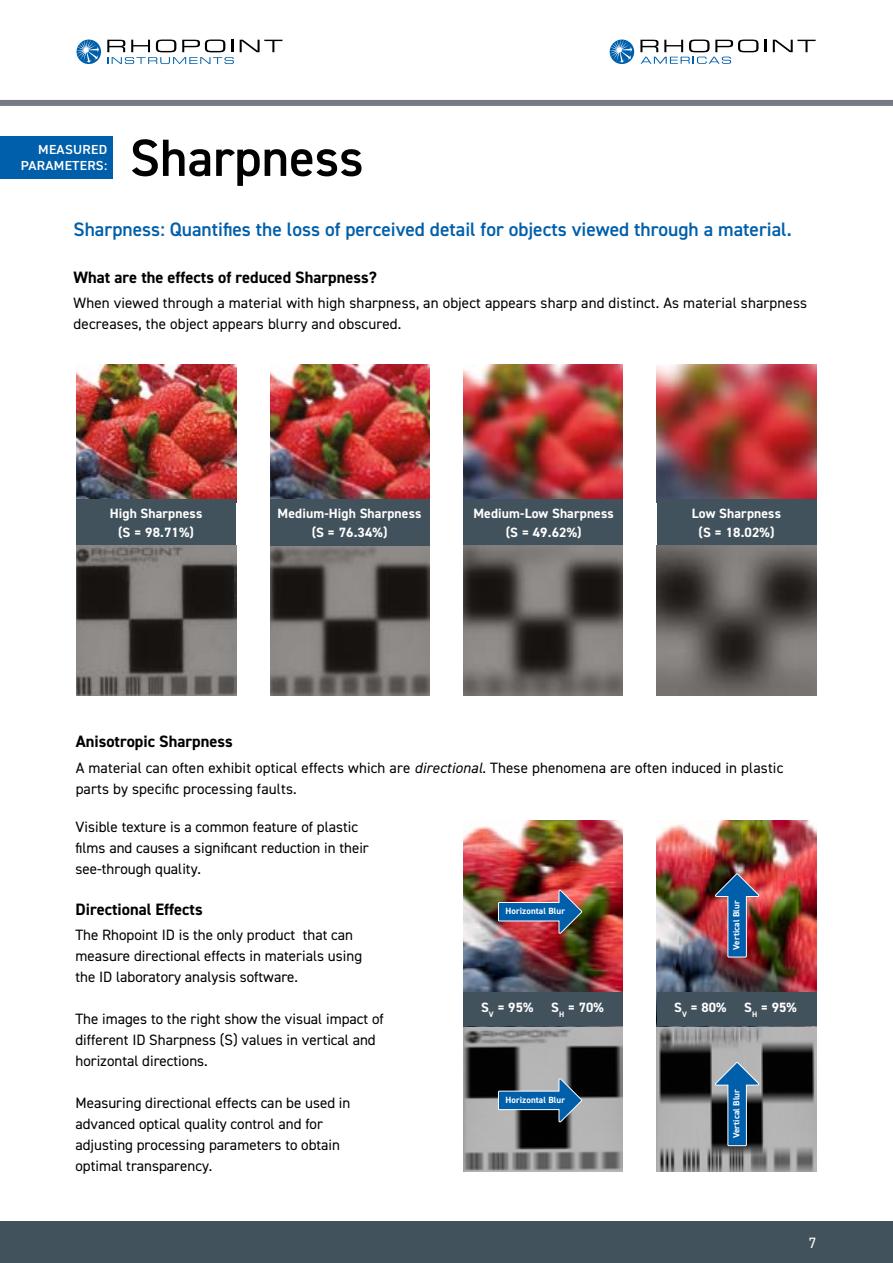
<style>
.page{position:relative;width:893px;height:1263px;background:#fff}
.page>*{position:absolute;margin:0;border:0;box-sizing:border-box;transform-origin:0 0}
.t1{font:600 52.5px "DIN2014";color:#000}
.t2{font:600 19.5px "DIN2014";color:#005faa}
.t3{font:700 16.5px "DIN2014";color:#000}
.t4{font:15px/21px "DIN2014";color:#000}
.t5{font:15px "DIN2014";color:#fff}
.t6{font:700 13.5px/19.5px "DIN2014";letter-spacing:.01em;color:#fff;text-align:center}
.t7{font:600 13.05px/15.6px "DIN2014";letter-spacing:.02em;color:#fff;text-align:right;scale:1.04 1}
.t8{font:700 9px "DIN2014";letter-spacing:.01em;color:#fff}
.s1{font-style:italic}
</style>
<div class="page">
<div style="left:0;top:100px;width:893px;height:6px;background:#747b84"></div>
<svg style="left:240px;top:40px;width:42px;height:12px"></svg>
<svg style="left:107px;top:40px;width:127px;height:24px"></svg>
<svg style="left:77px;top:40px;width:24px;height:24px"></svg>
<svg style="left:77px;top:40px;width:22px;height:23px"></svg>
<svg style="left:764px;top:40px;width:2px;height:12px"></svg>
<svg style="left:773px;top:40px;width:43px;height:12px"></svg>
<svg style="left:610px;top:40px;width:24px;height:24px"></svg>
<svg style="left:610px;top:40px;width:22px;height:23px"></svg>
<svg style="left:640px;top:40px;width:118px;height:24px"></svg>
<div style="left:0;top:1221px;width:893px;height:42px;background:#42525c"></div>
<img style="left:77px;top:364px;width:159px;height:136px">
<img style="left:270px;top:364px;width:159px;height:136px">
<img style="left:463px;top:364px;width:160px;height:136px">
<img style="left:657px;top:364px;width:159px;height:136px">
<div style="left:77px;top:500px;width:159px;height:46px;background:#42525c"></div>
<div style="left:270px;top:500px;width:159px;height:46px;background:#42525c"></div>
<div style="left:463px;top:500px;width:160px;height:46px;background:#42525c"></div>
<div style="left:657px;top:500px;width:159px;height:46px;background:#42525c"></div>
<img style="left:77px;top:546px;width:159px;height:149px">
<img style="left:270px;top:546px;width:159px;height:149px">
<img style="left:463px;top:546px;width:160px;height:149px">
<img style="left:657px;top:546px;width:160px;height:149px">
<img style="left:463px;top:821px;width:160px;height:350px">
<img style="left:657px;top:821px;width:159px;height:350px">
<div style="left:463px;top:993px;width:160px;height:33px;background:#42525c"></div>
<div style="left:657px;top:993px;width:159px;height:33px;background:#42525c"></div>
<img style="left:498px;top:889px;width:85px;height:45px">
<svg style="left:498px;top:1078px;width:85px;height:45px;background:#406684"></svg>
<img style="left:714px;top:873px;width:45px;height:85px">
<svg style="left:714px;top:1061px;width:45px;height:85px;background:#375e7c"></svg>
<div style="left:0;top:136px;width:113px;height:43px;background:#005faa"></div>
<h1 class="t1" style="left:130px;top:123px;width:235px">Sharpness</h1>
<h2 class="t2" style="left:74px;top:216px;width:720px">Sharpness: Quantifies the loss of perceived detail for objects viewed through a material.</h2>
<p class="t3" style="left:74px;top:266px;width:305px">What are the effects of reduced Sharpness?</p>
<p class="t4" style="left:74px;top:292px;width:735px">When viewed through a material with high sharpness, an object appears sharp and distinct. As material sharpness decreases, the object appears blurry and obscured.</p>
<p class="t7" style="left:21px;top:141px;width:85px">MEASURED<br>PARAMETERS:</p>
<p class="t6" style="left:110px;top:503px;width:94px">High Sharpness (S = 98.71%)</p>
<p class="t6" style="left:278px;top:503px;width:145px">Medium-High Sharpness (S = 76.34%)</p>
<p class="t6" style="left:473px;top:503px;width:142px">Medium-Low Sharpness (S = 49.62%)</p>
<p class="t6" style="left:692px;top:503px;width:91px">Low Sharpness (S = 18.02%)</p>
<p class="t3" style="left:76px;top:731px;width:159px">Anisotropic Sharpness</p>
<p class="t4" style="left:76px;top:756px;width:709px">A material can often exhibit optical effects which are <span class="s1">directional</span>. These phenomena are often induced in plastic parts by specific processing faults.</p>
<p class="t4" style="left:75px;top:816px;width:295px">Visible texture is a common feature of plastic films and causes a significant reduction in their see-through quality.</p>
<p class="t3" style="left:75px;top:898px;width:129px">Directional Effects</p>
<p class="t4" style="left:75px;top:924px;width:288px">The Rhopoint ID is the only product that can measure directional effects in materials using the ID laboratory analysis software.</p>
<p class="t4" style="left:75px;top:1008px;width:310px">The images to the right show the visual impact of different ID Sharpness (S) values in vertical and horizontal directions.</p>
<p class="t4" style="left:75px;top:1092px;width:276px">Measuring directional effects can be used in advanced optical quality control and for adjusting processing parameters to obtain optimal transparency.</p>
<p class="t8" style="left:505px;top:905px;width:61px">Horizontal Blur</p>
<p class="t8" style="left:730px;top:950px;width:51px;rotate:-90deg">Vertical Blur</p>
<p class="t6" style="left:481px;top:998px;width:54px">S<sub>V</sub> = 95%</p>
<p class="t6" style="left:551px;top:998px;width:54px">S<sub>H</sub> = 70%</p>
<p class="t6" style="left:674px;top:998px;width:54px">S<sub>V</sub> = 80%</p>
<p class="t6" style="left:744px;top:998px;width:54px">S<sub>H</sub> = 95%</p>
<p class="t8" style="left:505px;top:1093px;width:61px">Horizontal Blur</p>
<p class="t8" style="left:730px;top:1138px;width:51px;rotate:-90deg">Vertical Blur</p>
<p class="t5" style="left:809px;top:1233px;width:9px">7</p>
</div>
